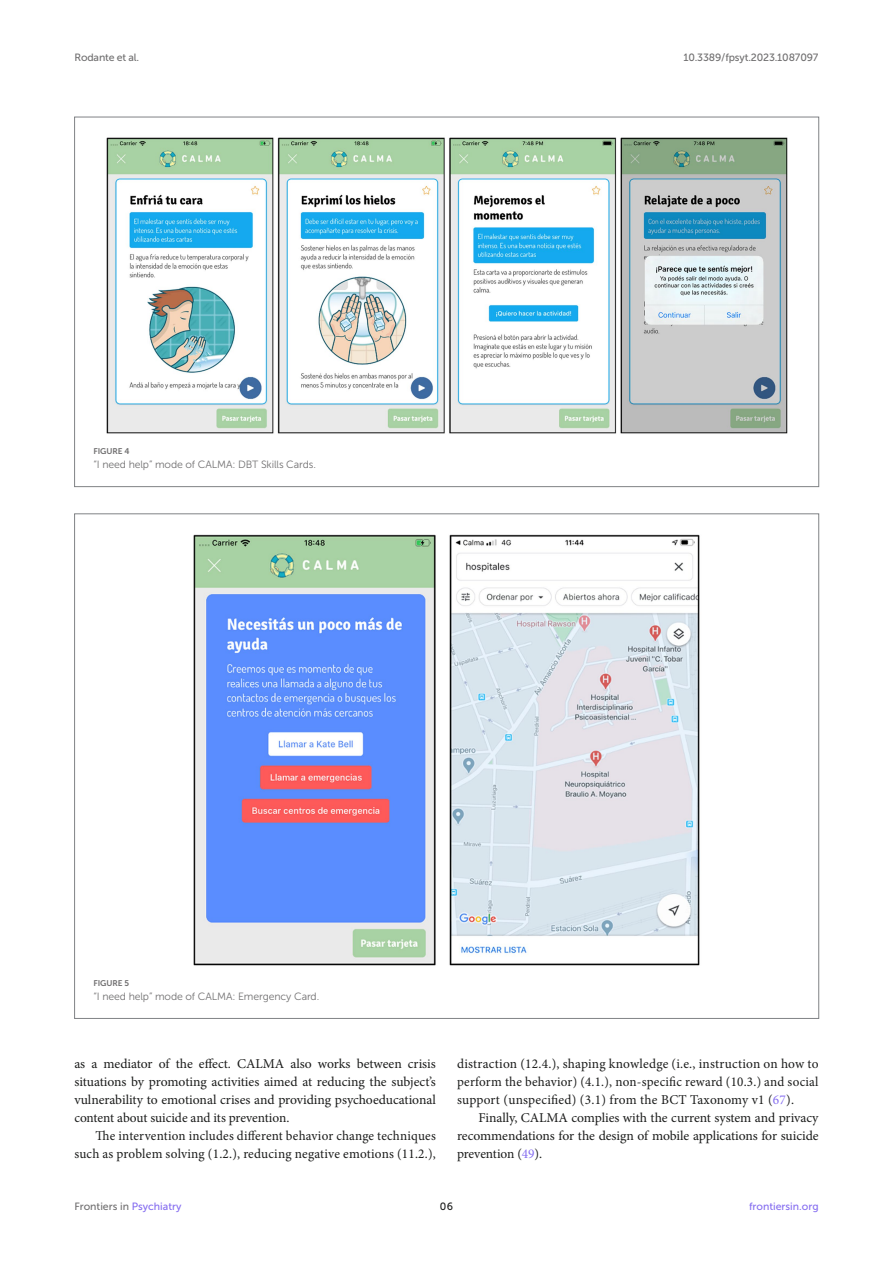
<style>
.page{position:relative;width:893px;height:1263px;background:#fff}
.page>*{position:absolute;margin:0;border:0;box-sizing:border-box;transform-origin:0 0}
.TEXT{font:13.5px/18px "Minion Pro";letter-spacing:.005em;color:#1b1c1b;text-align:justify}
.FIG_LEG{font:10.5px "Museo Sans 300";letter-spacing:-.01em;color:#706f70}
.t1{font:10.5px "Museo Sans 500";letter-spacing:-.015em;color:#706f70}
.t2{font:10.5px "Museo Sans 500";color:#856df0}
.t3{font:10.5px "Museo Sans 500";color:#1b1c1b}
.FIG_HD{font:8.25px "Museo Sans 700";letter-spacing:-.01em;color:#706f70}
.s1{color:#856df0}
</style>
<div class="page">
<img style="left:106px;top:137px;width:682px;height:297px">
<img style="left:193px;top:534px;width:507px;height:432px">
<p class="t1" style="left:74px;top:51px;width:66px">Rodante et al.</p>
<p class="t1" style="left:683px;top:51px;width:137px">10.3389/fpsyt.2023.1087097</p>
<p class="FIG_HD" style="left:94px;top:447px;width:37px">FIGURE 4</p>
<p class="FIG_LEG" style="left:94px;top:458px;width:224px">“I need help” mode of CALMA: DBT Skills Cards.</p>
<p class="FIG_HD" style="left:94px;top:978px;width:37px">FIGURE 5</p>
<p class="FIG_LEG" style="left:94px;top:990px;width:227px">“I need help” mode of CALMA: Emergency Card.</p>
<p class="TEXT" style="left:74px;top:1055px;width:363px">as a mediator of the effect. CALMA also works between crisis situations by promoting activities aimed at reducing the subject’s vulnerability to emotional crises and providing psychoeducational content about suicide and its prevention.</p>
<p class="TEXT" style="left:74px;top:1127px;width:363px;text-align:right">The intervention includes different behavior change techniques such as problem solving (1.2.), reducing negative emotions (11.2.),</p>
<p class="TEXT" style="left:457px;top:1055px;width:363px">distraction (12.4.), shaping knowledge (i.e., instruction on how to perform the behavior) (4.1.), non-specific reward (10.3.) and social support (unspecified) (3.1) from the BCT Taxonomy v1 (<span class="s1">67</span>).</p>
<p class="TEXT" style="left:457px;top:1109px;width:363px;text-indent:21px">Finally, CALMA complies with the current system and privacy recommendations for the design of mobile applications for suicide prevention (<span class="s1">49</span>).</p>
<p class="t1" style="left:74px;top:1200px;width:109px">Frontiers in <span class="s1">Psychiatry</span></p>
<p class="t3" style="left:440px;top:1200px;width:15px">06</p>
<p class="t2" style="left:749px;top:1200px;width:71px">frontiersin.org</p>
</div>
